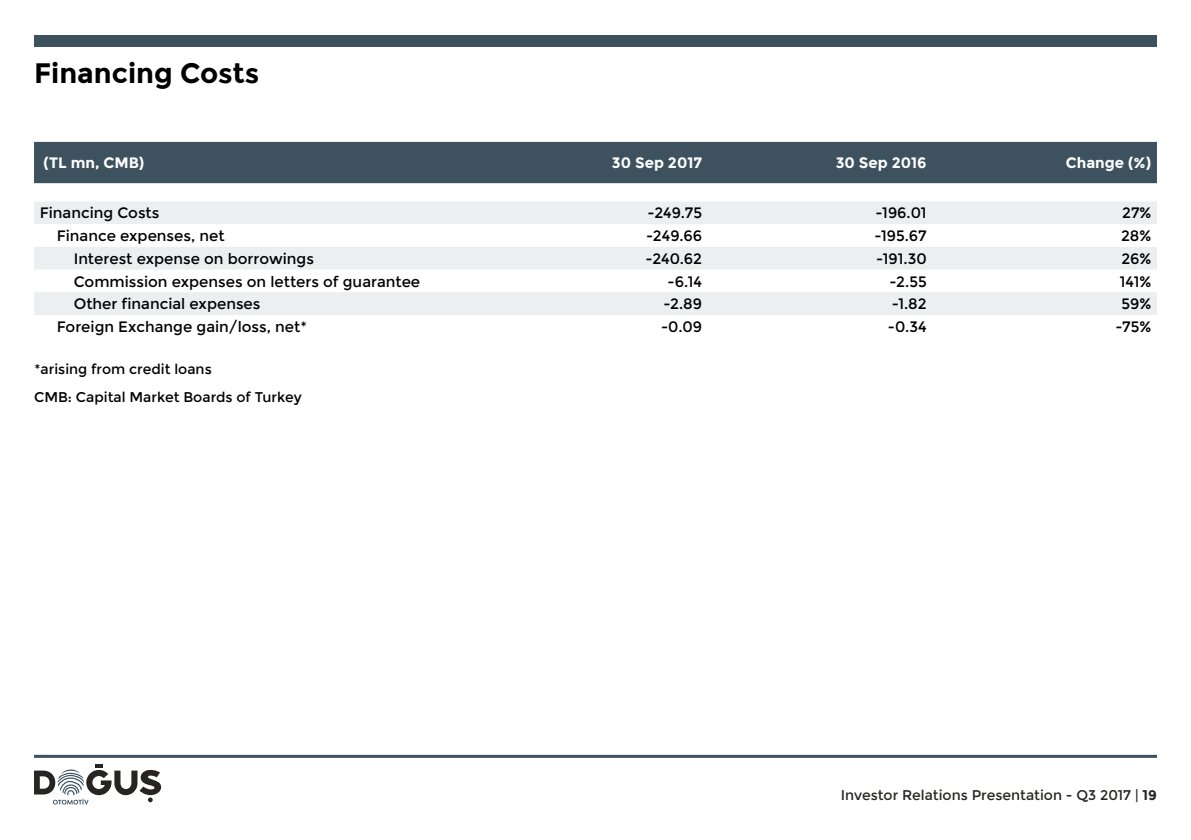
<style>
.page{position:relative;width:1191px;height:840px;background:#fff}
.page>*{position:absolute;margin:0;border:0;box-sizing:border-box;transform-origin:0 0}
.t1{font:700 28px "Montserrat";color:#000}
.t2{font:15px "Montserrat";color:#000}
.t3{font:700 15px "Montserrat";color:#fff}
.t4{font:14px/28.4px "Montserrat";color:#000}
.t5{font:14px "Montserrat";color:#262523}
.s1{font-weight:700}
</style>
<div class="page">
<div style="left:34px;top:35px;width:1123px;height:12px;background:#3d515f"></div>
<hr style="left:34px;top:754px;width:1123px;height:3px;background:#3d515f">
<svg style="left:34px;top:764px;width:128px;height:40px"></svg>
<div style="left:34px;top:142px;width:1123px;height:41px;background:#3d515f"></div>
<svg style="left:34px;top:202px;width:1123px;height:113px;fill:#eceeef"></svg>
<h1 class="t1" style="left:34px;top:57px;width:227px">Financing Costs</h1>
<p class="t3" style="left:44px;top:154px;width:102px">(TL mn, CMB)</p>
<p class="t3" style="left:612px;top:154px;width:92px">30 Sep 2017</p>
<p class="t3" style="left:835px;top:154px;width:92px">30 Sep 2016</p>
<p class="t3" style="left:1065px;top:154px;width:87px">Change (%)</p>
<p class="t2" style="left:40px;top:204px;width:121px">Financing Costs</p>
<p class="t2" style="left:647px;top:204px;width:56px">-249.75</p>
<p class="t2" style="left:875px;top:204px;width:53px">-196.01</p>
<p class="t2" style="left:1122px;top:204px;width:31px">27%</p>
<p class="t2" style="left:57px;top:227px;width:169px">Finance expenses, net</p>
<p class="t2" style="left:646px;top:227px;width:58px">-249.66</p>
<p class="t2" style="left:874px;top:227px;width:54px">-195.67</p>
<p class="t2" style="left:1121px;top:227px;width:32px">28%</p>
<p class="t2" style="left:74px;top:250px;width:242px">Interest expense on borrowings</p>
<p class="t2" style="left:645px;top:250px;width:58px">-240.62</p>
<p class="t2" style="left:876px;top:250px;width:52px">-191.30</p>
<p class="t2" style="left:1121px;top:250px;width:31px">26%</p>
<p class="t2" style="left:74px;top:272px;width:348px">Commission expenses on letters of guarantee</p>
<p class="t2" style="left:667px;top:272px;width:36px">-6.14</p>
<p class="t2" style="left:889px;top:272px;width:39px">-2.55</p>
<p class="t2" style="left:1119px;top:272px;width:33px">141%</p>
<p class="t2" style="left:74px;top:295px;width:188px">Other financial expenses</p>
<p class="t2" style="left:663px;top:295px;width:40px">-2.89</p>
<p class="t2" style="left:891px;top:295px;width:37px">-1.82</p>
<p class="t2" style="left:1121px;top:295px;width:31px">59%</p>
<p class="t2" style="left:57px;top:318px;width:252px">Foreign Exchange gain/loss, net*</p>
<p class="t2" style="left:661px;top:318px;width:42px">-0.09</p>
<p class="t2" style="left:888px;top:318px;width:40px">-0.34</p>
<p class="t2" style="left:1115px;top:318px;width:37px">-75%</p>
<p class="t4" style="left:34px;top:354px;width:269px">*arising from credit loans<br>CMB: Capital Market Boards of Turkey</p>
<p class="t5" style="left:840px;top:786px;width:318px">Investor Relations Presentation - Q3 2017 | <span class="s1">19</span></p>
</div>
